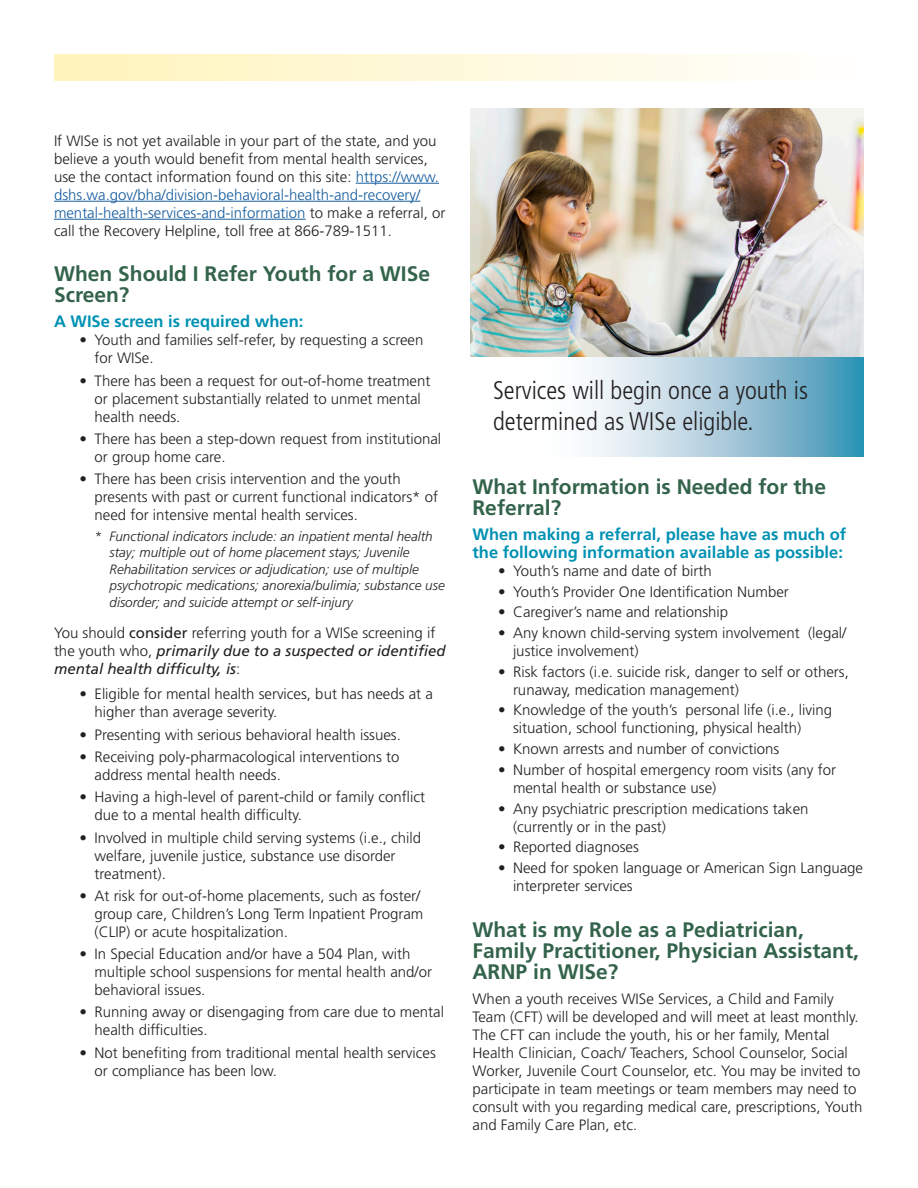
<style>
.page{position:relative;width:918px;height:1188px;background:#fff}
.page>*{position:absolute;margin:0;border:0;box-sizing:border-box;transform-origin:0 0}
.t1{font:300 condensed 25.5px/30.6px "Frutiger LT Std";color:#231f20}
.Green_Heading{font:700 21px/21px "Frutiger LT Std";color:#33634a}
.Gray_Subhead{font:700 16.5px/18px "Frutiger LT Std";color:#0091b3}
.Indent_Body{font:300 15px/18px "Frutiger LT Std";color:#231f20}
.Body_Text{font:300 15px/18px "Frutiger LT Std";color:#231f20}
.Body_Text-2{font:italic 15px/18px "Frutiger LT Std";color:#231f20}
.Indent_2_Body{font:italic 300 13.5px/16.5px "Frutiger LT Std";color:#231f20}
.s1{color:#175d9e}
.s2{font-weight:300;font-style:normal}
.s3{font-style:normal}
</style>
<div class="page">
<hr style="left:356px;top:183px;width:83px;height:1px;background:#175d9e">
<hr style="left:54px;top:201px;width:366px;height:1px;background:#175d9e">
<hr style="left:54px;top:219px;width:252px;height:1px;background:#175d9e">
<div style="left:55px;top:54px;width:809px;height:27px;background:linear-gradient(to right,#fff4ba,#fffefe)"></div>
<svg style="left:586px;top:357px;width:278px;height:100px;background:#a1c8d9"></svg>
<img style="left:471px;top:108px;width:393px;height:249px">
<p class="Body_Text" style="left:54px;top:132px;width:393px">If WISe is not yet available in your part of the state, and you believe a youth would benefit from mental health services, use the contact information found on this site: <span class="s1">https://www. dshs.wa.gov/bha/division-behavioral-health-and-recovery/ mental-health-services-and-information</span> to make a referral, or call the Recovery Helpline, toll free at 866-789-1511.</p>
<p class="Green_Heading" style="left:54px;top:264px;width:378px">When Should I Refer Youth for a WISe<br>Screen?</p>
<p class="Gray_Subhead" style="left:54px;top:313px;width:251px">A WISe screen is required when:</p>
<p class="Indent_Body" style="left:94px;top:331px;width:330px;text-indent:-15px">• Youth and families self-refer, by requesting a screen for WISe.</p>
<p class="Indent_Body" style="left:94px;top:372px;width:337px;text-indent:-15px">• There has been a request for out-of-home treatment or placement substantially related to unmet mental health needs.</p>
<p class="Indent_Body" style="left:94px;top:430px;width:348px;text-indent:-15px">• There has been a step-down request from institutional or group home care.</p>
<p class="Indent_Body" style="left:94px;top:470px;width:345px;text-indent:-15px">• There has been crisis intervention and the youth presents with past or current functional indicators* of need for intensive mental health services.</p>
<p class="Indent_2_Body" style="left:110px;top:528px;width:337px;text-indent:-15px">* Functional indicators include: an inpatient mental health stay; multiple out of home placement stays; Juvenile Rehabilitation services or adjudication; use of multiple psychotropic medications; anorexia/bulimia; substance use disorder; and suicide attempt or self-injury</p>
<p class="Body_Text-2" style="left:54px;top:624px;width:393px"><span class="s2">You should</span> <span class="s3">consider</span> <span class="s2">referring youth for a WISe screening if the youth who,</span> primarily due to a suspected or identified mental health difficulty, is<span class="s2">:</span></p>
<p class="Indent_Body" style="left:94px;top:685px;width:340px;text-indent:-15px">• Eligible for mental health services, but has needs at a higher than average severity.</p>
<p class="Indent_Body" style="left:80px;top:726px;width:323px">• Presenting with serious behavioral health issues.</p>
<p class="Indent_Body" style="left:94px;top:748px;width:307px;text-indent:-15px">• Receiving poly-pharmacological interventions to address mental health needs.</p>
<p class="Indent_Body" style="left:94px;top:788px;width:332px;text-indent:-15px">• Having a high-level of parent-child or family conflict due to a mental health difficulty.</p>
<p class="Indent_Body" style="left:94px;top:829px;width:328px;text-indent:-15px">• Involved in multiple child serving systems (i.e., child welfare, juvenile justice, substance use disorder treatment).</p>
<p class="Indent_Body" style="left:94px;top:887px;width:330px;text-indent:-15px">• At risk for out-of-home placements, such as foster/ group care, Children’s Long Term Inpatient Program (CLIP) or acute hospitalization.</p>
<p class="Indent_Body" style="left:94px;top:945px;width:339px;text-indent:-15px">• In Special Education and/or have a 504 Plan, with multiple school suspensions for mental health and/or behavioral issues.</p>
<p class="Indent_Body" style="left:94px;top:1004px;width:351px;text-indent:-15px">• Running away or disengaging from care due to mental health difficulties.</p>
<p class="Indent_Body" style="left:94px;top:1044px;width:343px;text-indent:-15px">• Not benefiting from traditional mental health services or compliance has been low.</p>
<p class="t1" style="left:493px;top:376px;width:316px">Services will begin once a youth is determined as WISe eligible.</p>
<p class="Green_Heading" style="left:472px;top:476px;width:355px">What Information is Needed for the<br>Referral?</p>
<p class="Gray_Subhead" style="left:472px;top:525px;width:375px">When making a referral, please have as much of the following information available as possible:</p>
<p class="Indent_Body" style="left:498px;top:562px;width:215px">• Youth’s name and date of birth</p>
<p class="Indent_Body" style="left:498px;top:583px;width:292px">• Youth’s Provider One Identification Number</p>
<p class="Indent_Body" style="left:498px;top:603px;width:232px">• Caregiver’s name and relationship</p>
<p class="Indent_Body" style="left:513px;top:624px;width:335px;text-indent:-15px">• Any known child-serving system involvement (legal/ justice involvement)</p>
<p class="Indent_Body" style="left:513px;top:663px;width:337px;text-indent:-15px">• Risk factors (i.e. suicide risk, danger to self or others, runaway, medication management)</p>
<p class="Indent_Body" style="left:513px;top:701px;width:321px;text-indent:-15px">• Knowledge of the youth’s personal life (i.e., living situation, school functioning, physical health)</p>
<p class="Indent_Body" style="left:498px;top:740px;width:283px">• Known arrests and number of convictions</p>
<p class="Indent_Body" style="left:513px;top:761px;width:325px;text-indent:-15px">• Number of hospital emergency room visits (any for mental health or substance use)</p>
<p class="Indent_Body" style="left:513px;top:800px;width:297px;text-indent:-15px">• Any psychiatric prescription medications taken (currently or in the past)</p>
<p class="Indent_Body" style="left:498px;top:838px;width:142px">• Reported diagnoses</p>
<p class="Indent_Body" style="left:513px;top:859px;width:352px;text-indent:-15px">• Need for spoken language or American Sign Language interpreter services</p>
<p class="Green_Heading" style="left:472px;top:919px;width:388px">What is my Role as a Pediatrician,<br>Family Practitioner, Physician Assistant,<br>ARNP in WISe?</p>
<p class="Body_Text" style="left:472px;top:990px;width:392px">When a youth receives WISe Services, a Child and Family Team (CFT) will be developed and will meet at least monthly.<br>The CFT can include the youth, his or her family, Mental Health Clinician, Coach/ Teachers, School Counselor, Social Worker, Juvenile Court Counselor, etc. You may be invited to participate in team meetings or team members may need to consult with you regarding medical care, prescriptions, Youth and Family Care Plan, etc.</p>
</div>
